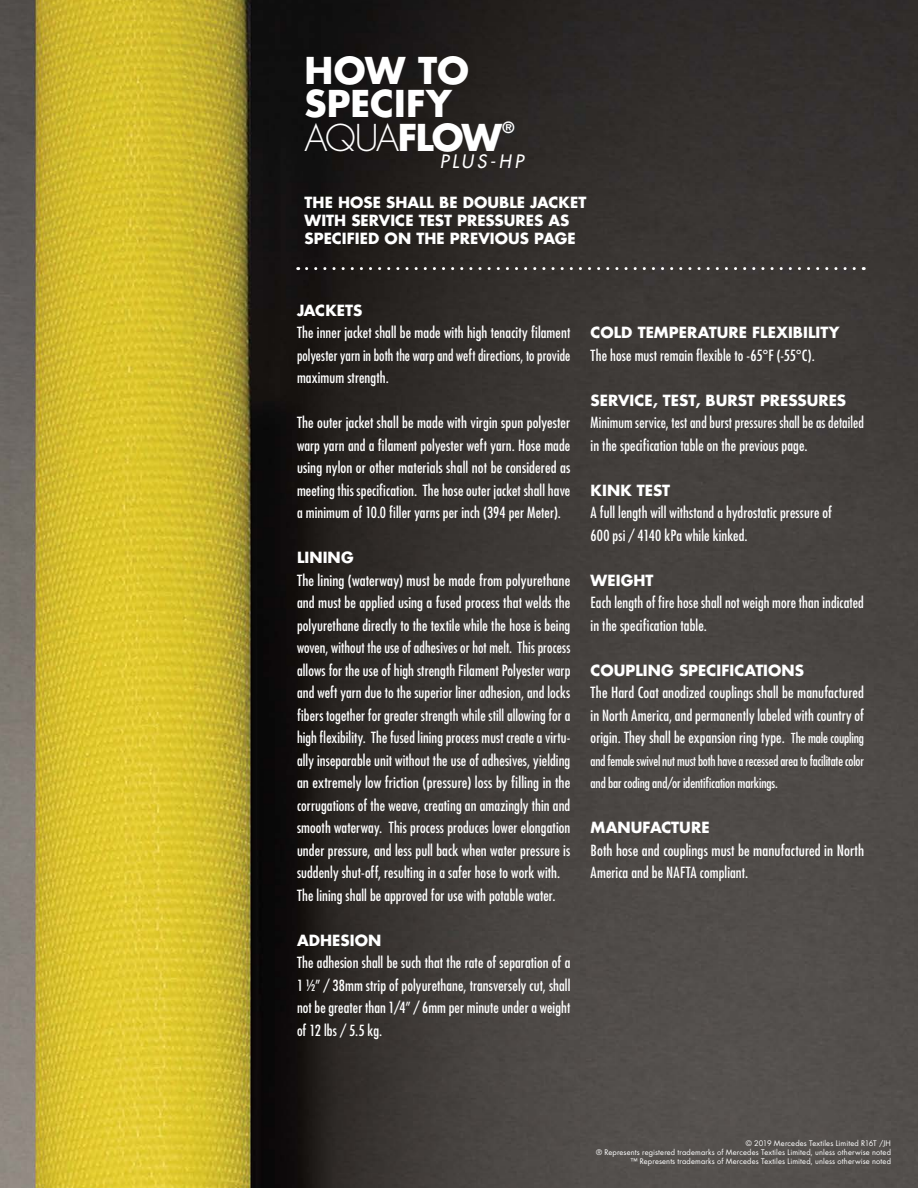
<style>
.page{position:relative;width:918px;height:1188px;background:#fff}
.page>*{position:absolute;margin:0;border:0;box-sizing:border-box;transform-origin:0 0}
.t1{font:700 36px/34.5px "Futura Std";color:#fff}
.t2{font:italic 500 18px "Futura Std";letter-spacing:.18em;color:#fff}
.t3{font:condensed 15px/22.5px "Futura Std";letter-spacing:.005em;color:#fff;text-align:justify}
.t4{font:condensed 15px/22.5px "Futura Std";letter-spacing:.005em;color:#fff;scale:1.04 1}
.t5{font:700 15px "Futura Std";letter-spacing:.005em;color:#fff}
.t6{font:condensed 15px/22.5px "Futura Std";letter-spacing:.005em;color:#fff;scale:.96 1}
.t7{font:condensed 13.5px/22.5px "Futura Std";letter-spacing:-.01em;color:#fff}
.t8{font:7.5px/9px "Futura Std";letter-spacing:.02em;color:#fff;text-align:right}
.s1{font-weight:300}
.s2{font-size:13.5px}
</style>
<div class="page">
<img style="left:0;top:0;width:918px;height:1188px">
<svg style="left:298px;top:267px;width:556px;height:3px;background:#646160"></svg>
<h1 class="t1" style="left:305px;top:52px;width:34px">HOW</h1>
<h1 class="t1" style="left:418px;top:52px;width:26px">TO</h1>
<h1 class="t1" style="left:305px;top:85px;width:199px">SPECIFY<br><span class="s1">AQUA</span>FLOW</h1>
<p class="t5" style="left:502px;top:118px;width:13px">®</p>
<p class="t2" style="left:440px;top:150px;width:85px">PLUS-HP</p>
<p class="t5" style="left:305px;top:193px;width:57px">THE HOSE</p>
<p class="t5" style="left:386px;top:193px;width:32px">SHALL</p>
<p class="t5" style="left:439px;top:193px;width:140px">BE DOUBLE JACKET</p>
<p class="t5" style="left:305px;top:211px;width:11px">WIT</p>
<p class="t5" style="left:334px;top:211px;width:94px">H SERVICE TEST</p>
<p class="t5" style="left:457px;top:211px;width:20px">PRESS</p>
<p class="t5" style="left:504px;top:211px;width:56px">URES AS</p>
<p class="t5" style="left:305px;top:229px;width:46px">SPECIFIED</p>
<p class="t5" style="left:385px;top:229px;width:191px">ON THE PREVIOUS PAGE</p>
<p class="t5" style="left:297px;top:300px;width:49px">JACKETS</p>
<p class="t3" style="left:297px;top:321px;width:275px">The inner jacket shall be made with high tenacity filament polyester yarn in both the warp and weft directions, to provide maximum strength.</p>
<p class="t3" style="left:297px;top:411px;width:275px">The outer jacket shall be made with virgin spun polyester warp yarn and a filament polyester weft yarn. Hose made using nylon or other materials shall not be considered as meeting this specification. The hose outer jacket shall have a minimum of 10.0 filler yarns per inch (394 per Meter).</p>
<p class="t5" style="left:297px;top:548px;width:58px">LINING</p>
<p class="t4" style="left:297px;top:569px;width:264px">The lining (waterway) must be made from polyurethane and must be applied using a fused process that welds the polyurethane directly to the textile while the hose is being woven, without the use of adhesives or hot melt. This process allows for the use of high strength Filament Polyester warp and weft yarn due to the superior liner adhesion, and locks fibers together for greater strength while still allowing for a high flexibility. The fused lining process must create a virtu&shy;ally inseparable unit without the use of adhesives, yielding an extremely low friction (pressure) loss by filling in the corrugations of the weave, creating an amazingly thin and smooth waterway. This process produces lower elongation under pressure, and less pull back when water pressure is suddenly shut-off, resulting in a safer hose to work with.<br>The lining shall be approved for use with potable water.</p>
<p class="t5" style="left:297px;top:930px;width:45px">ADHESIO</p>
<p class="t5" style="left:368px;top:930px;width:15px">N</p>
<p class="t3" style="left:297px;top:951px;width:275px">The adhesion shall be such that the rate of separation of a 1 ½” / 38mm strip of polyurethane, transversely cut, shall not be greater than 1/4” / 6mm per minute under a weight of 12 lbs / 5.5 kg.</p>
<p class="t5" style="left:591px;top:323px;width:12px">COLD</p>
<p class="t5" style="left:638px;top:323px;width:12px">TEM</p>
<p class="t5" style="left:669px;top:323px;width:21px">PERAT</p>
<p class="t5" style="left:717px;top:323px;width:94px">URE FLEXIBILIT</p>
<p class="t5" style="left:829px;top:323px;width:12px">Y</p>
<p class="t3" style="left:591px;top:344px;width:226px">The hose must remain flexible to -65°F (-55°C).</p>
<p class="t5" style="left:591px;top:390px;width:147px">SERVICE, TEST, BURST</p>
<p class="t5" style="left:760px;top:390px;width:11px">PRESS</p>
<p class="t5" style="left:807px;top:390px;width:22px">URES</p>
<p class="t6" style="left:591px;top:411px;width:286px">Minimum service, test and burst pressures shall be as detailed in the specification table on the previous page.</p>
<p class="t5" style="left:591px;top:480px;width:81px">KINK TEST</p>
<p class="t3" style="left:591px;top:501px;width:243px">A full length will withstand a hydrostatic pressure of<br>600 psi / 4140 kPa while kinked.</p>
<p class="t5" style="left:591px;top:570px;width:64px">WEIGHT</p>
<p class="t3" style="left:591px;top:591px;width:275px">Each length of fire hose shall not weigh more than indicated in the specification table.</p>
<p class="t5" style="left:591px;top:660px;width:164px">COUPLI NG SPECIFICATIO</p>
<p class="t5" style="left:782px;top:660px;width:23px">NS</p>
<p class="t3" style="left:591px;top:681px;width:275px">The Hard Coat anodized couplings shall be manufactured in North America, and permanently labeled with country of origin. They shall be expansion ring type. <span class="s2">The male coupling</span></p>
<p class="t7" style="left:591px;top:749px;width:275px">and female swivel nut must both have a recessed area to facilitate color and bar coding and/or identification markings.</p>
<p class="t5" style="left:591px;top:818px;width:110px">MANUFACTURE</p>
<p class="t3" style="left:591px;top:839px;width:275px">Both hose and couplings must be manufactured in North<br>America and be NAFTA compliant.</p>
<p class="t8" style="left:596px;top:1139px;width:296px">© 2019 Mercedes Textiles Limited R16T /JH<br>® Represents registered trademarks of Mercedes Textiles Limited, unless otherwise noted ™ Represents trademarks of Mercedes Textiles Limited, unless otherwise noted</p>
</div>
